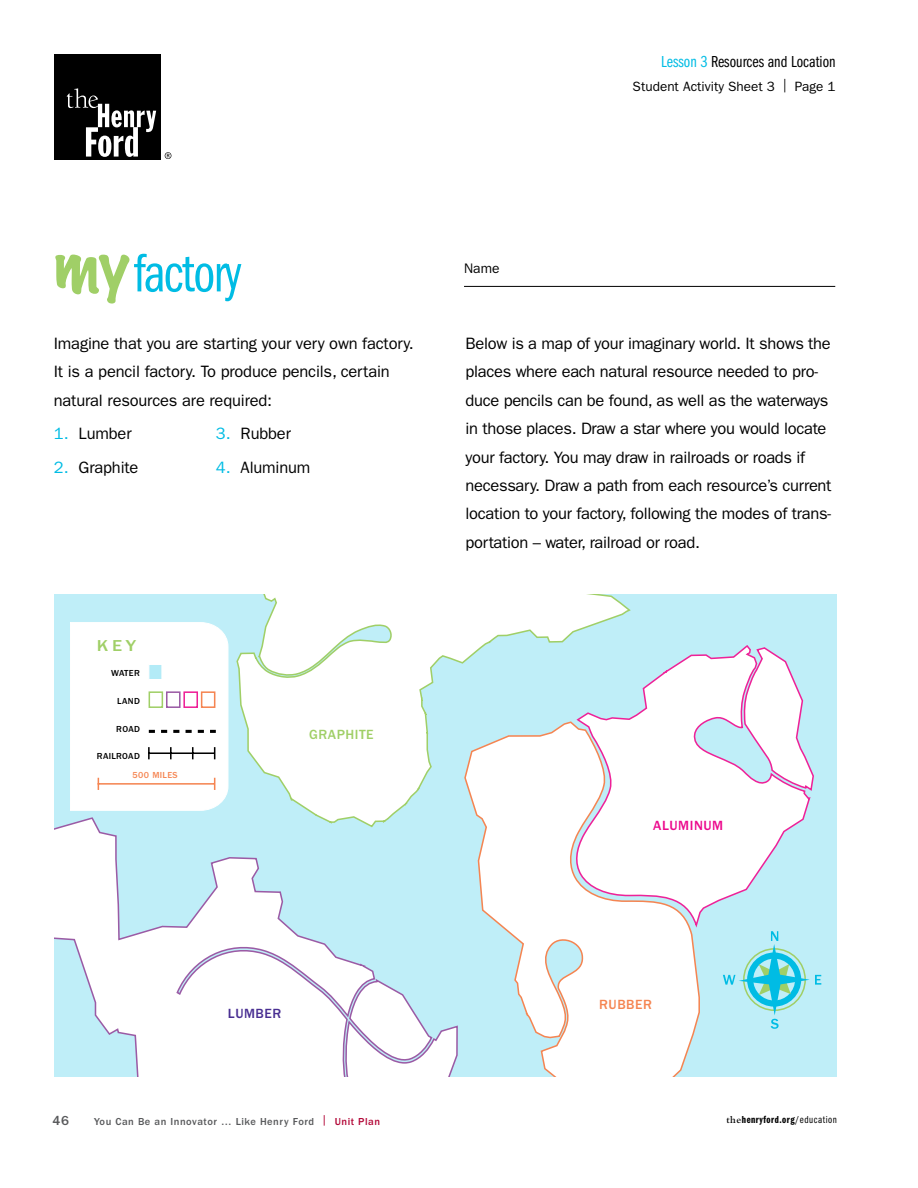
<style>
.page{position:relative;width:918px;height:1188px;background:#fff}
.page>*{position:absolute;margin:0;border:0;box-sizing:border-box;transform-origin:0 0}
.t1{font:100 64.5px "Marker Felt";color:#a0cf67}
.t2{font:55.5px "Franklin Gothic Book Cmpr";letter-spacing:-.03em;color:#00bce4}
.t3{font:16.5px/28.5px "Franklin Gothic";letter-spacing:-.02em;color:#000}
.t4{font:16.5px "Franklin Gothic Book Cmpr";color:#000}
.t5{font:500 16.35px "Franklin Gothic";color:#a0cf67;scale:1.14 1}
.t6{font:500 13.8px "Franklin Gothic";letter-spacing:.04em;color:#a0cf67}
.t7{font:500 13.8px "Franklin Gothic";letter-spacing:.04em;color:#ec098d}
.t8{font:500 13.8px "Franklin Gothic";letter-spacing:.04em;color:#f58552}
.t9{font:500 13.8px "Franklin Gothic";letter-spacing:.04em;color:#492f92}
.t10{font:13.8px "Franklin Gothic";color:#000}
.t11{font:13.5px "Franklin Gothic";color:#000}
.t12{font:500 13.5px "Franklin Gothic";color:#58595b}
.t13{font:500 10.5px "Franklin Gothic";letter-spacing:.05em;color:#58595b}
.t14{font:10.5px "Franklin Gothic Demi Cmpr";letter-spacing:.05em;color:#000}
.t15{font:500 9px "Franklin Gothic";letter-spacing:.04em;color:#000}
.t16{font:500 9px "Franklin Gothic";letter-spacing:.04em;color:#f58552}
.s1{color:#00bce4}
.s2{color:#c23960}
.s3{color:#b30838}
.s4{font-family:"Bembo";font-weight:600}
.s5{font-family:"Franklin Gothic Book Cmpr"}
</style>
<div class="page">
<div style="left:54px;top:54px;width:107px;height:105px;background:#000"></div>
<svg style="left:67px;top:88px;width:89px;height:69px"></svg>
<svg style="left:165px;top:152px;width:6px;height:7px"></svg>
<hr style="left:464px;top:286px;width:371px;height:1px;background:#000">
<div style="left:54px;top:594px;width:783px;height:483px;background:#bfeef8"></div>
<svg style="left:632px;top:645px;width:179px;height:268px"></svg>
<svg style="left:744px;top:646px;width:70px;height:146px"></svg>
<svg style="left:376px;top:979px;width:82px;height:98px"></svg>
<svg style="left:54px;top:817px;width:322px;height:260px"></svg>
<svg style="left:477px;top:720px;width:224px;height:357px"></svg>
<svg style="left:235px;top:594px;width:397px;height:234px"></svg>
<svg style="left:723px;top:931px;width:98px;height:98px"></svg>
<div style="left:70px;top:622px;width:158px;height:189px;background:#fff"></div>
<h2 class="t2" style="left:134px;top:243px;width:109px">factory</h2>
<h1 class="t1" style="left:53px;top:221px;width:78px">my</h1>
<p class="t10" style="left:464px;top:260px;width:37px">Name</p>
<p class="t4" style="left:661px;top:52px;width:176px"><span class="s1">Lesson 3</span> Resources and Location</p>
<p class="t11" style="left:633px;top:79px;width:205px">Student Activity Sheet 3 | Page 1</p>
<p class="t3" style="left:54px;top:329px;width:361px">Imagine that you are starting your very own factory.<br>It is a pencil factory. To produce pencils, certain natural resources are required:</p>
<p class="t3" style="left:54px;top:420px;width:79px"><span class="s1">1.</span> Lumber</p>
<p class="t3" style="left:216px;top:420px;width:77px"><span class="s1">3.</span> Rubber</p>
<p class="t3" style="left:54px;top:454px;width:86px"><span class="s1">2.</span> Graphite</p>
<p class="t3" style="left:216px;top:454px;width:96px"><span class="s1">4.</span> Aluminum</p>
<p class="t5" style="left:97px;top:636px;width:36px">KEY</p>
<p class="t15" style="left:111px;top:668px;width:30px">WATER</p>
<p class="t15" style="left:117px;top:696px;width:24px">LAND</p>
<p class="t15" style="left:116px;top:724px;width:25px">ROAD</p>
<p class="t15" style="left:97px;top:751px;width:44px">RAILROAD</p>
<p class="t16" style="left:133px;top:770px;width:47px">500 MILES</p>
<p class="t6" style="left:309px;top:727px;width:66px">GRAPHITE</p>
<p class="t3" style="left:466px;top:329px;width:367px">Below is a map of your imaginary world. It shows the places where each natural resource needed to pro&shy;duce pencils can be found, as well as the waterways in those places. Draw a star where you would locate your factory. You may draw in railroads or roads if necessary. Draw a path from each resource’s current location to your factory, following the modes of trans&shy;portation – water, railroad or road.</p>
<p class="t7" style="left:653px;top:818px;width:71px">ALUMINUM</p>
<p class="t9" style="left:228px;top:1005px;width:55px">LUMBER</p>
<p class="t8" style="left:599px;top:997px;width:54px">RUBBER</p>
<p class="t12" style="left:52px;top:1113px;width:18px">46</p>
<p class="t13" style="left:94px;top:1115px;width:287px">You Can Be an Innovator … Like Henry Ford <span class="s2">|</span> <span class="s3">Unit Plan</span></p>
<p class="t14" style="left:726px;top:1113px;width:112px"><span class="s4">the</span>henryford.org<span class="s5">/education</span></p>
</div>
